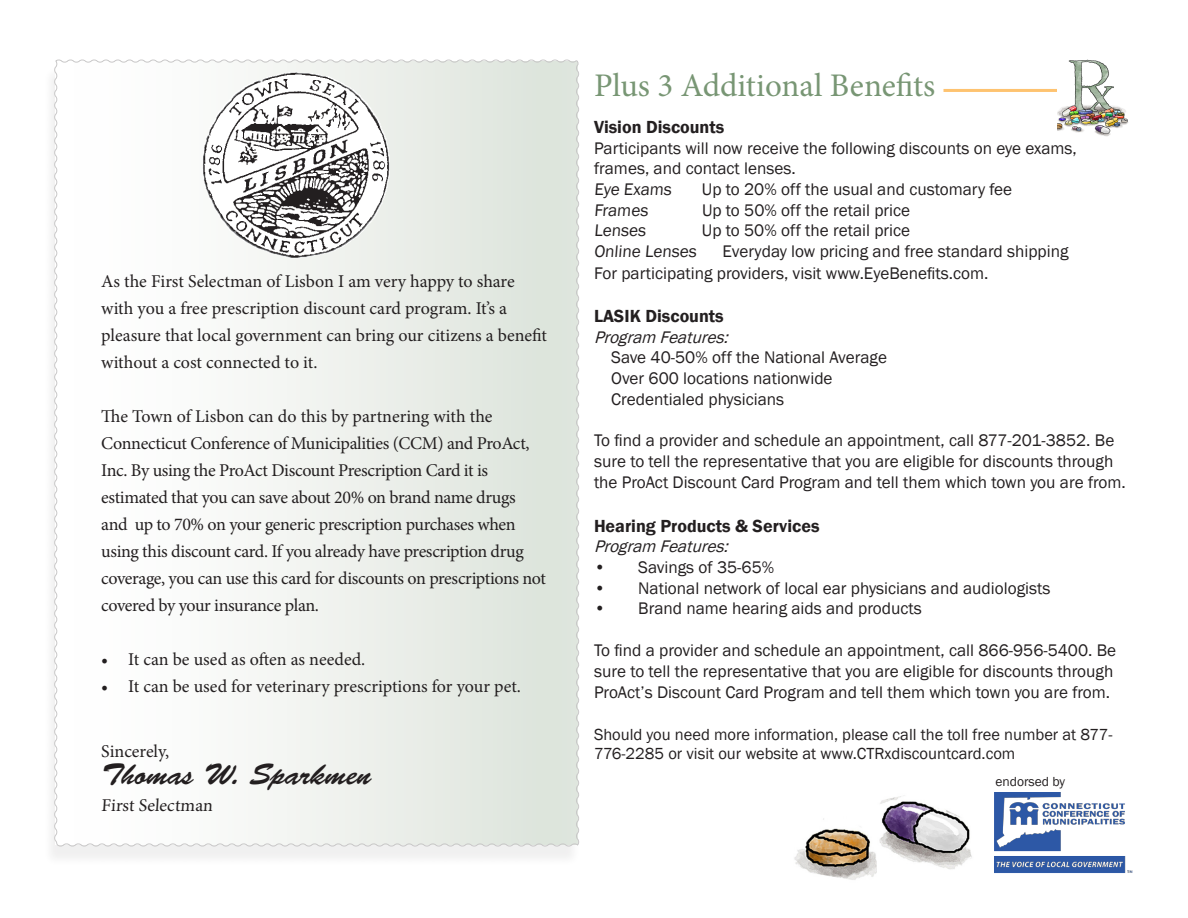
<style>
.page{position:relative;width:1188px;height:918px;background:#fff}
.page>*{position:absolute;margin:0;border:0;box-sizing:border-box;transform-origin:0 0}
.t1{font:33px "Minion Pro";color:#789674}
.t2{font:30px "Brush Script Std";color:#231f20}
.t3{font:18px/27px "Minion Pro";letter-spacing:-.015em;color:#231f20}
.t4{font:600 18px "Franklin Gothic";color:#231f20}
.t5{font:17.25px/21.1px "Franklin Gothic";color:#231f20}
.t6{font:italic 17.25px "Franklin Gothic";color:#231f20}
.t7{font:16.5px/19.8px "Franklin Gothic";color:#231f20}
.t8{font:13.5px "Franklin Gothic";color:#231f20}
</style>
<div class="page">
<div style="left:41px;top:66px;width:541px;height:802px;background:#f9f9f9"></div>
<svg style="left:54px;top:59px;width:525px;height:788px"></svg>
<img style="left:879px;top:796px;width:93px;height:73px">
<hr style="left:944px;top:89px;width:114px;height:3px;background:#fec370">
<img style="left:1058px;top:59px;width:70px;height:78px">
<img style="left:994px;top:792px;width:139px;height:81px">
<img style="left:794px;top:818px;width:83px;height:62px">
<img style="left:150px;top:59px;width:278px;height:253px">
<p class="t3" style="left:101px;top:268px;width:447px">As the First Selectman of Lisbon I am very happy to share with you a free prescription discount card program. It’s a pleasure that local government can bring our citizens a benefit without a cost connected to it.</p>
<p class="t3" style="left:101px;top:403px;width:446px">The Town of Lisbon can do this by partnering with the Connecticut Conference of Municipalities (CCM) and ProAct, Inc. By using the ProAct Discount Prescription Card it is estimated that you can save about 20% on brand name drugs and up to 70% on your generic prescription purchases when using this discount card. If you already have prescription drug coverage, you can use this card for discounts on prescriptions not covered by your insurance plan.</p>
<p class="t3" style="left:101px;top:646px;width:265px">• It can be used as often as needed.</p>
<p class="t3" style="left:101px;top:673px;width:421px">• It can be used for veterinary prescriptions for your pet.</p>
<p class="t3" style="left:101px;top:738px;width:69px">Sincerely,</p>
<p class="t2" style="left:101px;top:758px;width:271px">Thomas W. Sparkmen</p>
<p class="t3" style="left:101px;top:792px;width:114px">First Selectman</p>
<p class="t1" style="left:594px;top:63px;width:343px">Plus 3 Additional Benefits</p>
<p class="t4" style="left:594px;top:116px;width:132px">Vision Discounts</p>
<p class="t5" style="left:594px;top:138px;width:484px;line-height:20.7px">Participants will now receive the following discounts on eye exams, frames, and contact lenses.</p>
<p class="t5" style="left:594px;top:179px;width:81px">Eye Exams</p>
<p class="t5" style="left:702px;top:179px;width:312px">Up to 20% off the usual and customary fee</p>
<p class="t5" style="left:594px;top:200px;width:57px">Frames</p>
<p class="t5" style="left:702px;top:200px;width:210px">Up to 50% off the retail price</p>
<p class="t5" style="left:594px;top:220px;width:55px">Lenses</p>
<p class="t5" style="left:702px;top:220px;width:210px">Up to 50% off the retail price</p>
<p class="t5" style="left:594px;top:241px;width:106px">Online Lenses</p>
<p class="t5" style="left:722px;top:241px;width:348px">Everyday low pricing and free standard shipping</p>
<p class="t5" style="left:594px;top:263px;width:396px">For participating providers, visit www.EyeBenefits.com.</p>
<p class="t4" style="left:594px;top:305px;width:131px">LASIK Discounts</p>
<p class="t6" style="left:594px;top:326px;width:141px">Program Features:</p>
<p class="t5" style="left:611px;top:347px;width:277px">Save 40-50% off the National Average</p>
<p class="t5" style="left:611px;top:368px;width:223px">Over 600 locations nationwide</p>
<p class="t5" style="left:611px;top:389px;width:174px">Credentialed physicians</p>
<p class="t5" style="left:594px;top:430px;width:533px">To find a provider and schedule an appointment, call 877-201-3852. Be sure to tell the representative that you are eligible for discounts through the ProAct Discount Card Program and tell them which town you are from.</p>
<p class="t4" style="left:594px;top:515px;width:227px">Hearing Products &amp; Services</p>
<p class="t6" style="left:594px;top:536px;width:141px">Program Features:</p>
<p class="t5" style="left:594px;top:557px;width:182px">• Savings of 35-65%</p>
<p class="t5" style="left:594px;top:578px;width:458px">• National network of local ear physicians and audiologists</p>
<p class="t5" style="left:594px;top:598px;width:329px">• Brand name hearing aids and products</p>
<p class="t5" style="left:594px;top:640px;width:524px">To find a provider and schedule an appointment, call 866-956-5400. Be sure to tell the representative that you are eligible for discounts through<br>ProAct’s Discount Card Program and tell them which town you are from.</p>
<p class="t7" style="left:594px;top:724px;width:520px">Should you need more information, please call the toll free number at 877-<br>776-2285 or visit our website at www.CTRxdiscountcard.com</p>
<p class="t8" style="left:995px;top:773px;width:71px">endorsed by</p>
</div>
